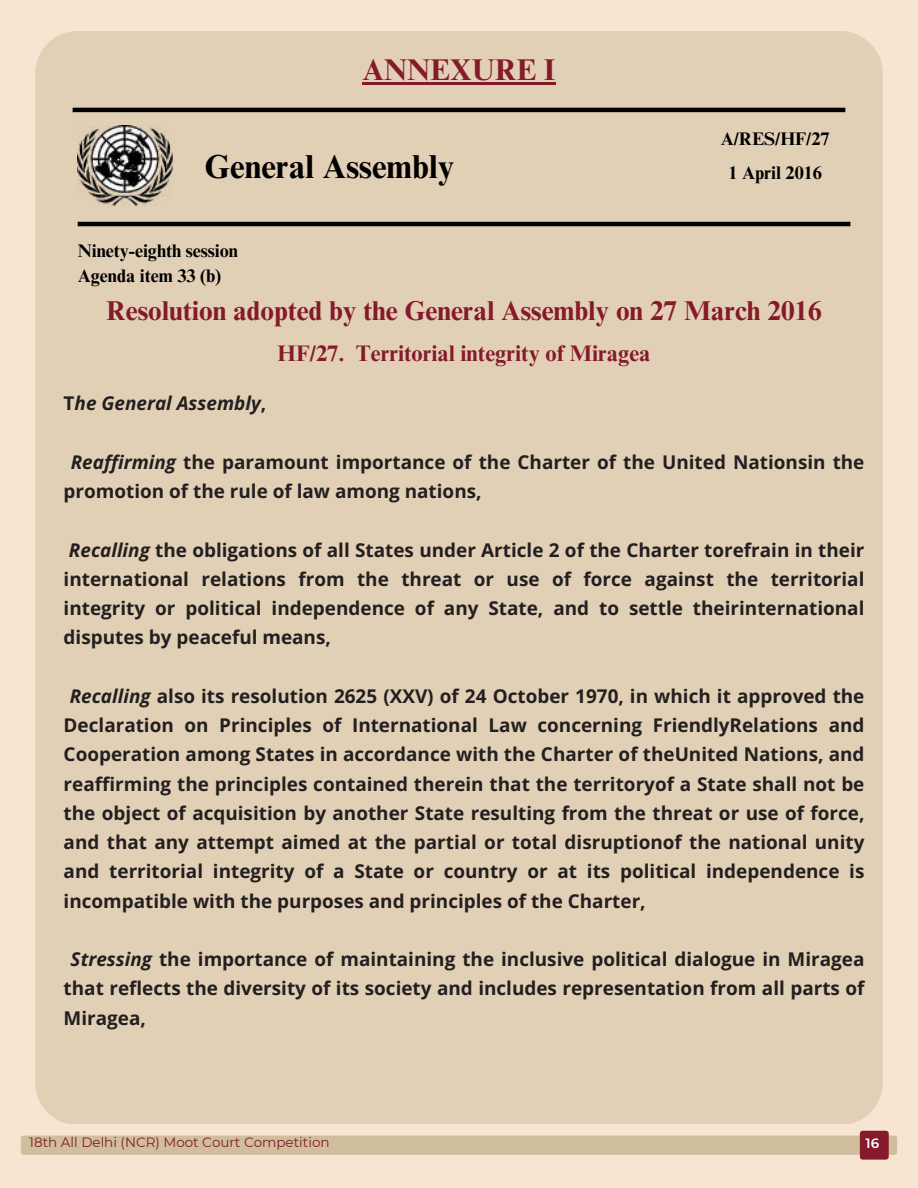
<style>
.page{position:relative;width:918px;height:1188px;background:#f7e4d1}
.page>*{position:absolute;margin:0;border:0;box-sizing:border-box;transform-origin:0 0}
.t1{font:700 33.15px "Times NRMT Pro";color:#000}
.t2{font:700 30px "Times NRMT Pro";color:#841a2a}
.t3{font:700 27.3px "Times NRMT Pro";color:#841a2a}
.t4{font:700 22.5px "Times NRMT Pro";color:#841a2a}
.t5{font:700 18.9px/29.2px "Open Sans";color:#231f20;text-align:justify}
.t6{font:italic 700 18.9px "Open Sans";color:#231f20}
.t7{font:700 18.3px/24.8px "Times NRMT Pro";color:#000}
.t8{font:13.5px "Montserrat";color:#841a2a}
.t9{font:600 13.5px "Montserrat";color:#fff}
.s1{font-style:normal}
.s2{font-style:italic}
</style>
<div class="page">
<div style="left:35px;top:31px;width:848px;height:1093px;background:#e2d0b6"></div>
<div style="left:21px;top:1136px;width:876px;height:19px;background:#d0be9d;border-radius:3px"></div>
<div style="left:860px;top:1131px;width:29px;height:29px;background:#841a2a;border-radius:3px"></div>
<img style="left:78px;top:126px;width:95px;height:80px">
<hr style="left:362px;top:82px;width:194px;height:3px;background:#841a2a">
<hr style="left:78px;top:222px;width:772px;height:4px;background:#000">
<hr style="left:73px;top:108px;width:772px;height:4px;background:#000">
<h2 class="t2" style="left:362px;top:59px;width:195px">ANNEXURE I</h2>
<h1 class="t1" style="left:205px;top:154px;width:251px">General Assembly</h1>
<p class="t7" style="left:78px;top:241px;width:162px">Ninety-eighth session<br>Agenda item 33 (b)</p>
<p class="t7" style="left:721px;top:129px;width:110px">A/RES/HF/27</p>
<p class="t7" style="left:728px;top:163px;width:95px">1 April 2016</p>
<h3 class="t3" style="left:106px;top:301px;width:717px">Resolution adopted by the General Assembly on 27 March 2016</h3>
<p class="t4" style="left:278px;top:345px;width:374px">HF/27. Territorial integrity of Miragea</p>
<p class="t6" style="left:64px;top:390px;width:204px"><span class="s1">T</span>he General Assembly<span class="s1">,</span></p>
<p class="t5" style="left:64px;top:447px;width:802px;text-indent:7px"><span class="s2">Reaffirming</span> the paramount importance of the Charter of the United Nationsin the promotion of the rule of law among nations,</p>
<p class="t5" style="left:64px;top:535px;width:802px"><span class="s2">Recalling</span> the obligations of all States under Article 2 of the Charter torefrain in their international relations from the threat or use of force against the territorial integrity or political independence of any State, and to settle theirinternational disputes by peaceful means,</p>
<p class="t5" style="left:64px;top:681px;width:802px;text-indent:6px"><span class="s2">Recalling</span> also its resolution 2625 (XXV) of 24 October 1970, in which it approved the Declaration on Principles of International Law concerning FriendlyRelations and Cooperation among States in accordance with the Charter of theUnited Nations, and reaffirming the principles contained therein that the territoryof a State shall not be the object of acquisition by another State resulting from the threat or use of force, and that any attempt aimed at the partial or total disruptionof the national unity and territorial integrity of a State or country or at its political independence is incompatible with the purposes and principles of the Charter,</p>
<p class="t5" style="left:64px;top:944px;width:802px;text-indent:7px"><span class="s2">Stressing</span> the importance of maintaining the inclusive political dialogue in Miragea that reflects the diversity of its society and includes representation from all parts of Miragea,</p>
<p class="t8" style="left:29px;top:1134px;width:302px">18th All Delhi (NCR) Moot Court Competition</p>
<p class="t9" style="left:866px;top:1135px;width:15px">16</p>
</div>
